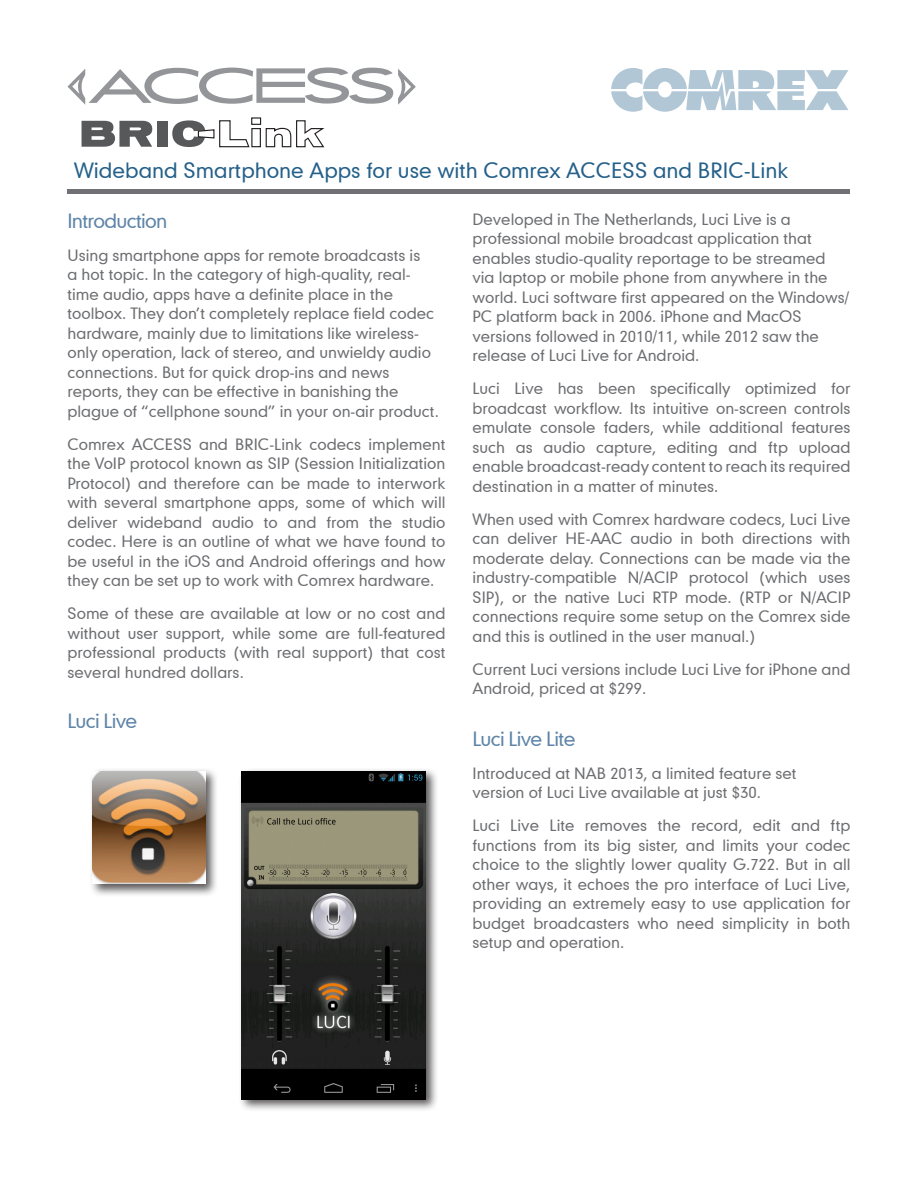
<style>
.page{position:relative;width:918px;height:1188px;background:#fff}
.page>*{position:absolute;margin:0;border:0;box-sizing:border-box;transform-origin:0 0}
.Body{font:20.25px "Geometric 706 BT Medium B";color:#24608a}
.Body-2{font:18.9px "Geometric 706 BT Medium B";letter-spacing:-.04em;color:#5e84a8}
.Body-3{font:15px/19.5px "Geometric 706 BT Medium B";color:#6c6d70;text-align:justify}
</style>
<div class="page">
<div style="left:68px;top:189px;width:782px;height:5px;background:#717074"></div>
<svg style="left:611px;top:68px;width:238px;height:44px"></svg>
<svg style="left:68px;top:68px;width:348px;height:37px"></svg>
<svg style="left:82px;top:121px;width:70px;height:26px"></svg>
<div style="left:157px;top:121px;width:10px;height:26px;background:#57585a"></div>
<svg style="left:172px;top:117px;width:153px;height:31px"></svg>
<div style="left:238px;top:768px;width:201px;height:344px;background:#231f20;opacity:.75"></div>
<img style="left:241px;top:771px;width:185px;height:328px">
<div style="left:89px;top:768px;width:129px;height:129px;background:#231f20;opacity:.75"></div>
<img style="left:93px;top:771px;width:112px;height:113px">
<p class="Body" style="left:74px;top:157px;width:716px">Wideband Smartphone Apps for use with Comrex ACCESS and BRIC-Link</p>
<p class="Body-2" style="left:68px;top:208px;width:101px">Introduction</p>
<p class="Body-3" style="left:68px;top:245px;width:373px;text-align:left">Using smartphone apps for remote broadcasts is<br>a hot topic. In the category of high-quality, real&shy;time audio, apps have a definite place in the toolbox. They don’t completely replace field codec hardware, mainly due to limitations like wireless&shy;only operation, lack of stereo, and unwieldy audio connections. But for quick drop-ins and news reports, they can be effective in banishing the plague of “cellphone sound” in your on-air product.</p>
<p class="Body-3" style="left:68px;top:434px;width:380px">Comrex ACCESS and BRIC-Link codecs implement the VoIP protocol known as SIP (Session Initialization Protocol) and therefore can be made to interwork with several smartphone apps, some of which will deliver wideband audio to and from the studio codec. Here is an outline of what we have found to be useful in the iOS and Android offerings and how they can be set up to work with Comrex hardware.</p>
<p class="Body-3" style="left:68px;top:604px;width:380px">Some of these are available at low or no cost and without user support, while some are full-featured professional products (with real support) that cost several hundred dollars.</p>
<p class="Body-2" style="left:68px;top:708px;width:71px">Luci Live</p>
<p class="Body-3" style="left:472px;top:209px;width:378px;text-align:left">Developed in The Netherlands, Luci Live is a professional mobile broadcast application that enables studio-quality reportage to be streamed via laptop or mobile phone from anywhere in the world. Luci software first appeared on the Windows/ PC platform back in 2006. iPhone and MacOS versions followed in 2010/11, while 2012 saw the release of Luci Live for Android.</p>
<p class="Body-3" style="left:472px;top:379px;width:379px">Luci Live has been specifically optimized for broadcast workflow. Its intuitive on-screen controls emulate console faders, while additional features such as audio capture, editing and ftp upload enable broadcast-ready content to reach its required destination in a matter of minutes.</p>
<p class="Body-3" style="left:472px;top:509px;width:380px">When used with Comrex hardware codecs, Luci Live can deliver HE-AAC audio in both directions with moderate delay. Connections can be made via the industry-compatible N/ACIP protocol (which uses SIP), or the native Luci RTP mode. (RTP or N/ACIP connections require some setup on the Comrex side and this is outlined in the user manual.)</p>
<p class="Body-3" style="left:472px;top:659px;width:379px">Current Luci versions include Luci Live for iPhone and<br>Android, priced at $299.</p>
<p class="Body-2" style="left:472px;top:726px;width:105px">Luci Live Lite</p>
<p class="Body-3" style="left:472px;top:763px;width:326px">Introduced at NAB 2013, a limited feature set version of Luci Live available at just $30.</p>
<p class="Body-3" style="left:472px;top:815px;width:380px">Luci Live Lite removes the record, edit and ftp functions from its big sister, and limits your codec choice to the slightly lower quality G.722. But in all other ways, it echoes the pro interface of Luci Live, providing an extremely easy to use application for budget broadcasters who need simplicity in both setup and operation.</p>
</div>
